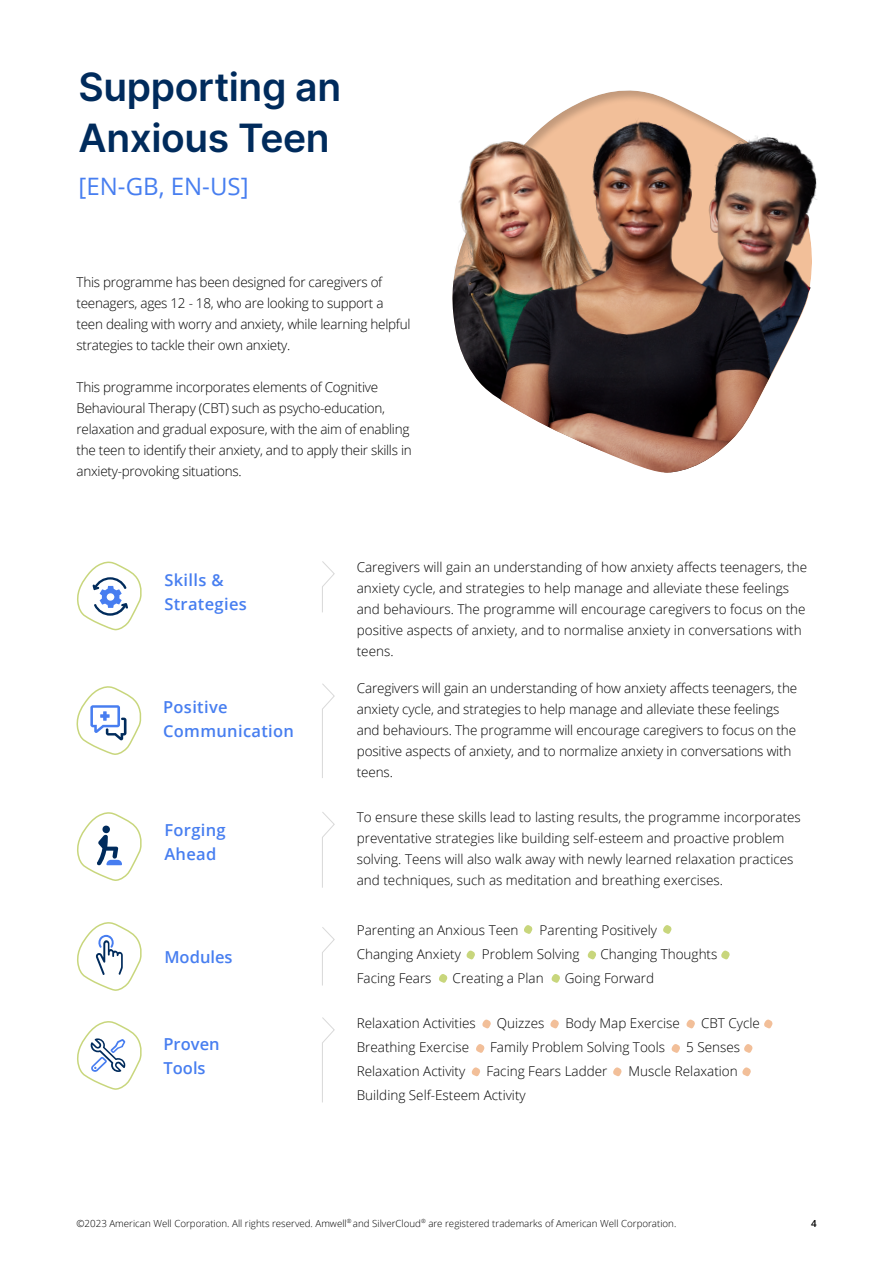
<style>
.page{position:relative;width:893px;height:1263px;background:#fff}
.page>*{position:absolute;margin:0;border:0;box-sizing:border-box;transform-origin:0 0}
.t1{font:600 39px/51px "Inter";letter-spacing:-.01em;color:#002b5c}
.t2{font:24px "Open Sans";color:#477ef0}
.t3{font:600 16.5px/24px "Open Sans";letter-spacing:.02em;color:#477ef0}
.t4{font:600 16.5px/24px "Open Sans";color:#477ef0}
.t5{font:300 13.5px/21px "Open Sans";color:#000}
.t6{font:300 13.5px/21px "Open Sans";letter-spacing:-.02em;color:#000}
.t7{font:300 9.75px "Open Sans";color:#000}
.t8{font:600 9.75px "Open Sans";color:#000}
</style>
<div class="page">
<svg style="left:322px;top:561px;width:13px;height:52px"></svg>
<svg style="left:322px;top:683px;width:13px;height:95px"></svg>
<svg style="left:322px;top:812px;width:13px;height:76px"></svg>
<svg style="left:322px;top:927px;width:13px;height:59px"></svg>
<svg style="left:322px;top:1017px;width:13px;height:86px"></svg>
<svg style="left:524px;top:925px;width:8px;height:9px"></svg>
<svg style="left:663px;top:925px;width:9px;height:9px"></svg>
<svg style="left:466px;top:950px;width:9px;height:9px"></svg>
<svg style="left:588px;top:950px;width:8px;height:9px"></svg>
<svg style="left:721px;top:950px;width:9px;height:9px"></svg>
<svg style="left:439px;top:974px;width:8px;height:9px"></svg>
<svg style="left:551px;top:974px;width:9px;height:9px"></svg>
<svg style="left:482px;top:1019px;width:9px;height:9px"></svg>
<svg style="left:550px;top:1019px;width:9px;height:9px"></svg>
<svg style="left:686px;top:1019px;width:9px;height:9px"></svg>
<svg style="left:764px;top:1019px;width:9px;height:9px"></svg>
<svg style="left:476px;top:1044px;width:8px;height:9px"></svg>
<svg style="left:671px;top:1044px;width:9px;height:9px"></svg>
<svg style="left:744px;top:1044px;width:9px;height:9px"></svg>
<svg style="left:472px;top:1067px;width:8px;height:9px"></svg>
<svg style="left:613px;top:1067px;width:9px;height:9px"></svg>
<svg style="left:742px;top:1067px;width:9px;height:9px"></svg>
<svg style="left:77px;top:561px;width:65px;height:69px"></svg>
<svg style="left:76px;top:686px;width:66px;height:69px"></svg>
<svg style="left:77px;top:812px;width:65px;height:69px"></svg>
<svg style="left:77px;top:922px;width:65px;height:69px"></svg>
<svg style="left:77px;top:1021px;width:65px;height:69px"></svg>
<img style="left:452px;top:90px;width:365px;height:383px">
<h1 class="t1" style="left:79px;top:60px;width:264px">Supporting an<br>Anxious Teen</h1>
<h2 class="t2" style="left:79px;top:170px;width:171px">[EN-GB, EN-US]</h2>
<p class="t6" style="left:77px;top:271px;width:335px">This programme has been designed for caregivers of teenagers, ages 12 - 18, who are looking to support a teen dealing with worry and anxiety, while learning helpful strategies to tackle their own anxiety.</p>
<p class="t6" style="left:77px;top:376px;width:337px">This programme incorporates elements of Cognitive Behavioural Therapy (CBT) such as psycho-education, relaxation and gradual exposure, with the aim of enabling the teen to identify their anxiety, and to apply their skills in anxiety-provoking situations.</p>
<p class="t3" style="left:164px;top:568px;width:84px">Skills &amp;<br>Strategies</p>
<p class="t3" style="left:163px;top:694px;width:132px">Positive<br>Communication</p>
<p class="t3" style="left:164px;top:818px;width:63px">Forging<br>Ahead</p>
<p class="t4" style="left:164px;top:944px;width:70px">Modules</p>
<p class="t4" style="left:163px;top:1031px;width:58px">Proven<br>Tools</p>
<p class="t5" style="left:357px;top:556px;width:452px">Caregivers will gain an understanding of how anxiety affects teenagers, the anxiety cycle, and strategies to help manage and alleviate these feelings and behaviours. The programme will encourage caregivers to focus on the positive aspects of anxiety, and to normalise anxiety in conversations with teens.</p>
<p class="t5" style="left:357px;top:678px;width:442px">Caregivers will gain an understanding of how anxiety affects teenagers, the anxiety cycle, and strategies to help manage and alleviate these feelings and behaviours. The programme will encourage caregivers to focus on the positive aspects of anxiety, and to normalize anxiety in conversations with teens.</p>
<p class="t5" style="left:357px;top:806px;width:446px">To ensure these skills lead to lasting results, the programme incorporates preventative strategies like building self-esteem and proactive problem solving. Teens will also walk away with newly learned relaxation practices and techniques, such as meditation and breathing exercises.</p>
<p class="t5" style="left:357px;top:919px;width:163px">Parenting an Anxious Teen</p>
<p class="t5" style="left:540px;top:919px;width:119px">Parenting Positively</p>
<p class="t5" style="left:357px;top:943px;width:106px">Changing Anxiety</p>
<p class="t5" style="left:482px;top:943px;width:99px">Problem Solving</p>
<p class="t5" style="left:601px;top:943px;width:118px">Changing Thoughts</p>
<p class="t5" style="left:357px;top:967px;width:76px">Facing Fears</p>
<p class="t5" style="left:453px;top:967px;width:93px">Creating a Plan</p>
<p class="t5" style="left:565px;top:967px;width:91px">Going Forward</p>
<p class="t5" style="left:357px;top:1012px;width:121px">Relaxation Activities</p>
<p class="t5" style="left:497px;top:1012px;width:49px">Quizzes</p>
<p class="t5" style="left:565px;top:1012px;width:116px">Body Map Exercise</p>
<p class="t5" style="left:701px;top:1012px;width:60px">CBT Cycle</p>
<p class="t5" style="left:357px;top:1036px;width:114px">Breathing Exercise</p>
<p class="t5" style="left:490px;top:1036px;width:176px">Family Problem Solving Tools</p>
<p class="t5" style="left:686px;top:1036px;width:55px">5 Senses</p>
<p class="t5" style="left:357px;top:1060px;width:110px">Relaxation Activity</p>
<p class="t5" style="left:486px;top:1060px;width:123px">Facing Fears Ladder</p>
<p class="t5" style="left:629px;top:1060px;width:111px">Muscle Relaxation</p>
<p class="t5" style="left:357px;top:1084px;width:170px">Building Self-Esteem Activity</p>
<p class="t7" style="left:77px;top:1216px;width:601px">©2023 American Well Corporation. All rights reserved. Amwell<sup>®</sup> and SilverCloud<sup>®</sup> are registered trademarks of American Well Corporation.</p>
<p class="t8" style="left:811px;top:1216px;width:7px">4</p>
</div>
